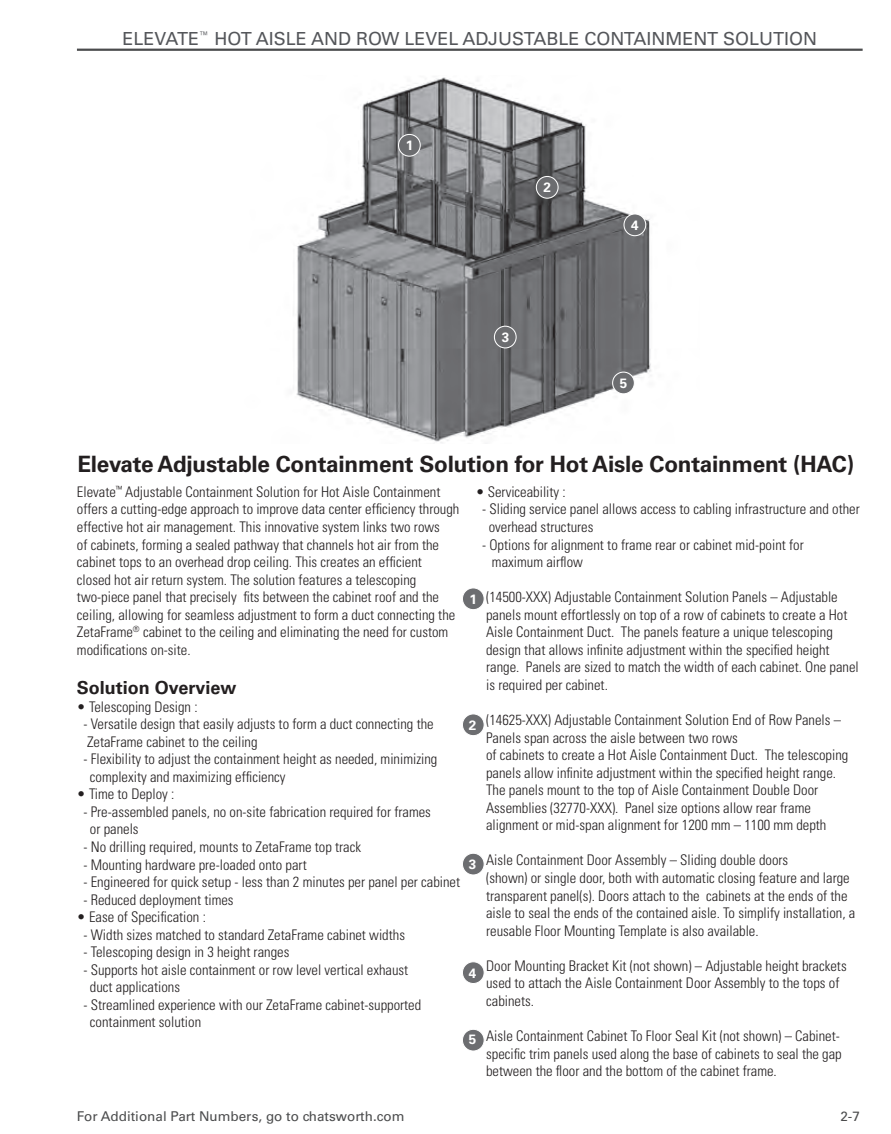
<style>
.page{position:relative;width:891px;height:1134px;background:#fff}
.page>*{position:absolute;margin:0;border:0;box-sizing:border-box;transform-origin:0 0}
.t1{font:700 22.5px "Univers LT Std";letter-spacing:-.01em;color:#231f20}
.t2{font:18px "Univers LT Std";color:#54565a}
.t3{font:700 18px "Univers LT Std";color:#231f20}
.t4{font:300 condensed 14.62px/17.6px "Univers LT Std";color:#231f20}
.t5{font:13.5px "Univers LT Std";color:#4b4c4d}
.t6{font:700 13.5px "Univers LT Std";color:#fff}
</style>
<div class="page">
<hr style="left:77px;top:49px;width:786px;height:2px;background:#4b4c4d">
<img style="left:296px;top:77px;width:355px;height:366px">
<div style="left:462px;top:714px;width:22px;height:22px;background:#6c6d70;border-radius:50%"></div>
<div style="left:462px;top:713px;width:23px;height:23px;border:1px solid #fff;border-radius:50%"></div>
<div style="left:462px;top:853px;width:22px;height:22px;background:#6c6d70;border-radius:50%"></div>
<div style="left:462px;top:853px;width:23px;height:23px;border:1px solid #fff;border-radius:50%"></div>
<div style="left:462px;top:962px;width:22px;height:22px;background:#6c6d70;border-radius:50%"></div>
<div style="left:462px;top:961px;width:23px;height:23px;border:1px solid #fff;border-radius:50%"></div>
<div style="left:462px;top:1029px;width:22px;height:22px;background:#6c6d70;border-radius:50%"></div>
<div style="left:462px;top:1029px;width:23px;height:23px;border:1px solid #fff;border-radius:50%"></div>
<div style="left:462px;top:588px;width:22px;height:22px;background:#6c6d70;border-radius:50%"></div>
<div style="left:462px;top:587px;width:23px;height:23px;border:1px solid #fff;border-radius:50%"></div>
<div style="left:399px;top:134px;width:21px;height:22px;background:#6c6d70;border-radius:50%"></div>
<div style="left:398px;top:134px;width:23px;height:23px;border:1px solid #fff;border-radius:50%"></div>
<div style="left:536px;top:176px;width:22px;height:22px;background:#6c6d70;border-radius:50%"></div>
<div style="left:536px;top:176px;width:23px;height:23px;border:1px solid #fff;border-radius:50%"></div>
<div style="left:494px;top:326px;width:22px;height:22px;background:#6c6d70;border-radius:50%"></div>
<div style="left:494px;top:326px;width:23px;height:22px;border:1px solid #fff;border-radius:50%"></div>
<div style="left:624px;top:214px;width:22px;height:22px;background:#6c6d70;border-radius:50%"></div>
<div style="left:623px;top:213px;width:23px;height:23px;border:1px solid #fff;border-radius:50%"></div>
<div style="left:613px;top:372px;width:21px;height:22px;background:#6c6d70;border-radius:50%"></div>
<div style="left:612px;top:372px;width:23px;height:22px;border:1px solid #fff;border-radius:50%"></div>
<p class="t2" style="left:122px;top:28px;width:696px">ELEVATE<sup>™</sup> HOT AISLE AND ROW LEVEL ADJUSTABLE CONTAINMENT SOLUTION</p>
<p class="t6" style="left:406px;top:138px;width:9px">1</p>
<p class="t6" style="left:543px;top:180px;width:9px">2</p>
<p class="t6" style="left:502px;top:329px;width:9px">3</p>
<p class="t6" style="left:631px;top:217px;width:9px">4</p>
<p class="t6" style="left:620px;top:375px;width:9px">5</p>
<h1 class="t1" style="left:77px;top:451px;width:778px">Elevate Adjustable Containment Solution for Hot Aisle Containment (HAC)</h1>
<p class="t4" style="left:77px;top:483px;width:384px">Elevate<sup>™</sup> Adjustable Containment Solution for Hot Aisle Containment offers a cutting-edge approach to improve data center efficiency through effective hot air management. This innovative system links two rows<br>of cabinets, forming a sealed pathway that channels hot air from the cabinet tops to an overhead drop ceiling. This creates an efficient closed hot air return system. The solution features a telescoping two-piece panel that precisely fits between the cabinet roof and the ceiling, allowing for seamless adjustment to form a duct connecting the ZetaFrame<sup>®</sup> cabinet to the ceiling and eliminating the need for custom modifications on-site.</p>
<p class="t3" style="left:77px;top:677px;width:161px">Solution Overview</p>
<p class="t4" style="left:77px;top:698px;width:122px">• Telescoping Design :</p>
<p class="t4" style="left:83px;top:715px;width:352px">- Versatile design that easily adjusts to form a duct connecting the<br>ZetaFrame cabinet to the ceiling</p>
<p class="t4" style="left:90px;top:750px;width:349px;text-indent:-6px">- Flexibility to adjust the containment height as needed, minimizing complexity and maximizing efficiency</p>
<p class="t4" style="left:77px;top:785px;width:99px">• Time to Deploy :</p>
<p class="t4" style="left:90px;top:803px;width:343px;text-indent:-6px">- Pre-assembled panels, no on-site fabrication required for frames or panels</p>
<p class="t4" style="left:83px;top:838px;width:279px">- No drilling required, mounts to ZetaFrame top track</p>
<p class="t4" style="left:83px;top:856px;width:225px">- Mounting hardware pre-loaded onto part</p>
<p class="t4" style="left:83px;top:873px;width:378px">- Engineered for quick setup - less than 2 minutes per panel per cabinet</p>
<p class="t4" style="left:83px;top:891px;width:152px">- Reduced deployment times</p>
<p class="t4" style="left:77px;top:908px;width:131px">• Ease of Specification :</p>
<p class="t4" style="left:83px;top:926px;width:323px">- Width sizes matched to standard ZetaFrame cabinet widths</p>
<p class="t4" style="left:83px;top:943px;width:207px">- Telescoping design in 3 height ranges</p>
<p class="t4" style="left:90px;top:961px;width:320px;text-indent:-6px">- Supports hot aisle containment or row level vertical exhaust duct applications</p>
<p class="t4" style="left:90px;top:996px;width:333px;text-indent:-6px">- Streamlined experience with our ZetaFrame cabinet-supported containment solution</p>
<p class="t4" style="left:476px;top:483px;width:92px">• Serviceability :</p>
<p class="t4" style="left:489px;top:501px;width:373px;text-indent:-6px">- Sliding service panel allows access to cabling infrastructure and other overhead structures</p>
<p class="t4" style="left:492px;top:536px;width:313px;text-indent:-10px">- Options for alignment to frame rear or cabinet mid-point for maximum airflow</p>
<p class="t4" style="left:486px;top:588px;width:374px">(14500-XXX) Adjustable Containment Solution Panels – Adjustable panels mount effortlessly on top of a row of cabinets to create a Hot Aisle Containment Duct. The panels feature a unique telescoping design that allows infinite adjustment within the specified height range. Panels are sized to match the width of each cabinet. One panel is required per cabinet.</p>
<p class="t4" style="left:486px;top:711px;width:364px">(14625-XXX) Adjustable Containment Solution End of Row Panels – Panels span across the aisle between two rows<br>of cabinets to create a Hot Aisle Containment Duct. The telescoping panels allow infinite adjustment within the specified height range.<br>The panels mount to the top of Aisle Containment Double Door Assemblies (32770-XXX). Panel size options allow rear frame alignment or mid-span alignment for 1200 mm – 1100 mm depth</p>
<p class="t4" style="left:486px;top:852px;width:371px">Aisle Containment Door Assembly – Sliding double doors<br>(shown) or single door, both with automatic closing feature and large transparent panel(s). Doors attach to the cabinets at the ends of the aisle to seal the ends of the contained aisle. To simplify installation, a reusable Floor Mounting Template is also available.</p>
<p class="t4" style="left:486px;top:957px;width:362px">Door Mounting Bracket Kit (not shown) – Adjustable height brackets used to attach the Aisle Containment Door Assembly to the tops of cabinets.</p>
<p class="t4" style="left:486px;top:1027px;width:357px">Aisle Containment Cabinet To Floor Seal Kit (not shown) – Cabinet&shy;specific trim panels used along the base of cabinets to seal the gap between the floor and the bottom of the cabinet frame.</p>
<p class="t6" style="left:470px;top:591px;width:9px">1</p>
<p class="t6" style="left:469px;top:717px;width:9px">2</p>
<p class="t6" style="left:469px;top:856px;width:9px">3</p>
<p class="t6" style="left:469px;top:965px;width:9px">4</p>
<p class="t6" style="left:469px;top:1031px;width:9px">5</p>
<p class="t5" style="left:77px;top:1108px;width:329px">For Additional Part Numbers, go to chatsworth.com</p>
<p class="t5" style="left:840px;top:1108px;width:21px">2-7</p>
</div>
